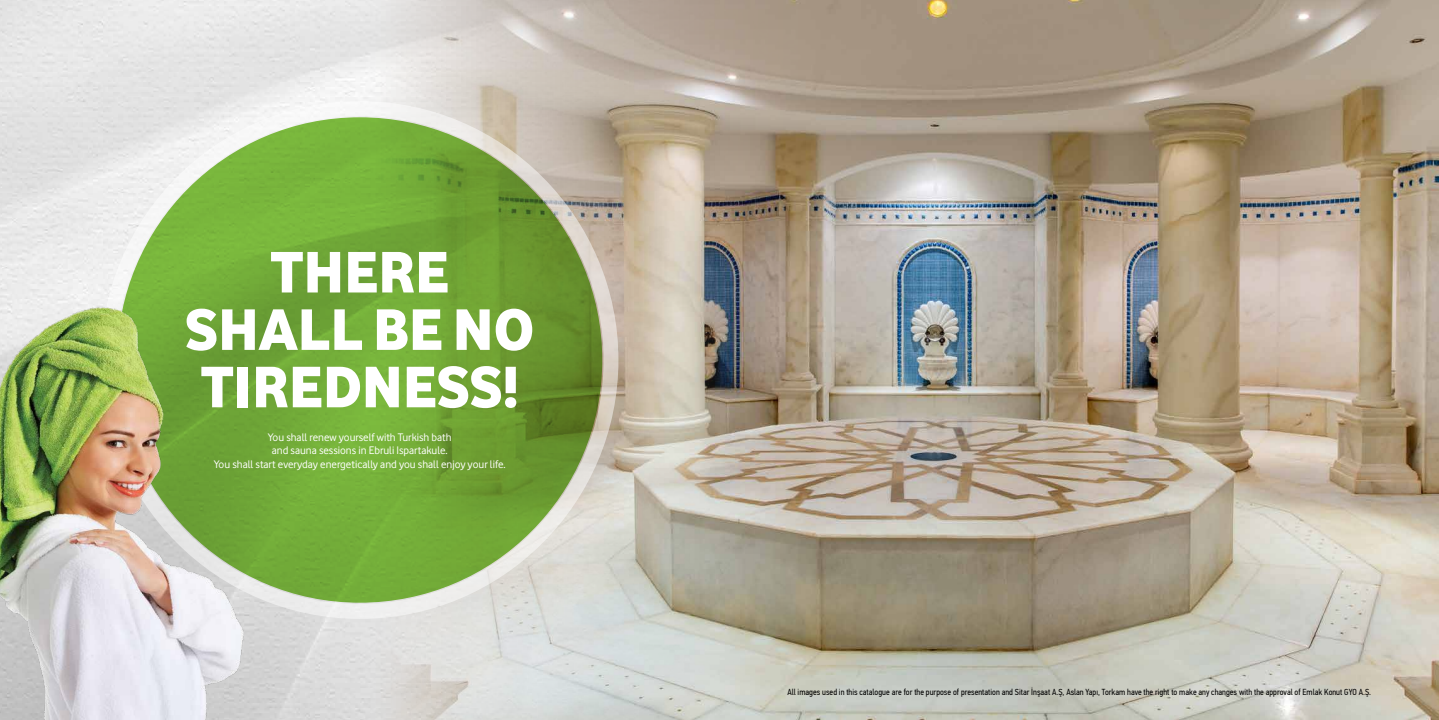
<style>
.page{position:relative;width:1439px;height:720px;background:#fff}
.page>*{position:absolute;margin:0;border:0;box-sizing:border-box;transform-origin:0 0}
.t1{font:60.64px/57.3px "Vodafone Ex B";color:#fff;text-align:center}
.t2{font:11.38px/13.7px "Vodafone Rg";color:#fff;text-align:center}
.t3{font:8.75px "PF Din Text Cond Pro";color:#000}
</style>
<div class="page">
<img style="left:301px;top:0;width:1138px;height:719px">
<div style="left:101px;top:101px;width:517px;height:517px;border:15px solid #fff;border-radius:50%"></div>
<svg style="left:117px;top:117px;width:485px;height:485px;background:#70a635"></svg>
<img style="left:0;top:287px;width:324px;height:432px">
<h1 class="t1" style="left:185px;top:241px;width:351px">THERE<br>SHALL BE NO<br>TIREDNESS!</h1>
<h2 class="t2" style="left:214px;top:430px;width:293px">You shall renew yourself with Turkish bath<br>and sauna sessions in Ebruli Ispartakule.<br>You shall start everyday energetically and you shall enjoy your life.</h2>
<p class="t3" style="left:787px;top:686px;width:585px">All images used in this catalogue are for the purpose of presentation and Sitar İnşaat A.Ş, Aslan Yapı, Torkam have the right to make any changes with the approval of Emlak Konut GYO A.Ş.</p>
</div>
